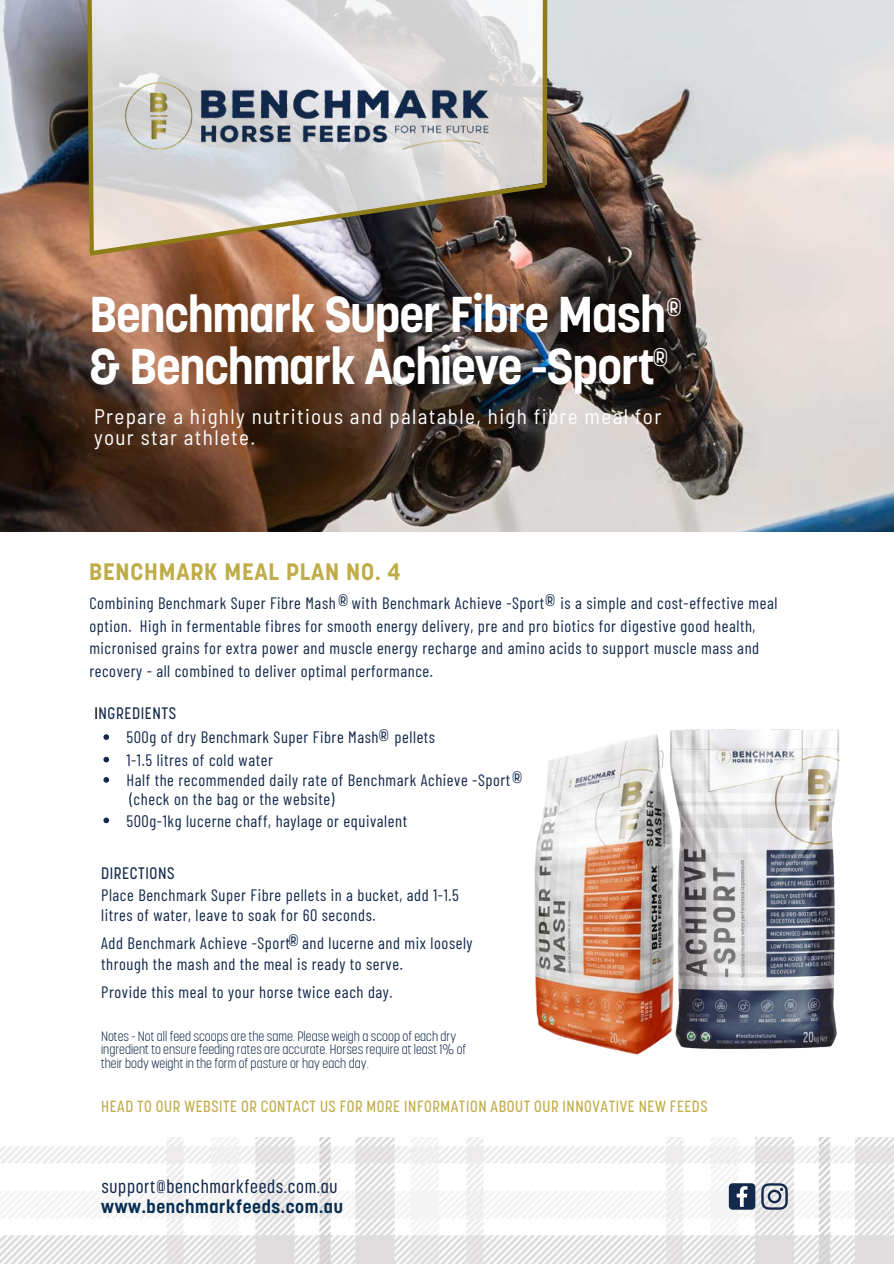
<style>
.page{position:relative;width:894px;height:1264px;background:#fff}
.page>*{position:absolute;margin:0;border:0;box-sizing:border-box;transform-origin:0 0}
.t1{font:700 49.95px/51.8px "Korolev";letter-spacing:-.02em;color:#fff}
.t2{font:500 25.2px "Korolev";color:#fefefe}
.t3{font:700 23.55px "Korolev";letter-spacing:.035em;color:#c0ac49}
.t4{font:semi-condensed 21px/21.3px "Barlow";letter-spacing:.065em;color:#fff}
.t5{font:500 18px "Korolev Condensed W04";letter-spacing:.035em;color:#13294b}
.t6{font:700 18px "Korolev";letter-spacing:.035em;color:#052e52}
.t7{font:16.5px/22.5px "Barlow Condensed";letter-spacing:.035em;color:#13294b}
.t8{font:500 16.5px "Korolev Condensed W04";letter-spacing:.035em;color:#13294b}
.t9{font:500 16.5px "Korolev";color:#13294b}
.t10{font:500 16.05px "Korolev Condensed W04";letter-spacing:.035em;color:#c0ac49}
.t11{font:300 13.5px/13.5px "Korolev Condensed W04";color:#13294b}
.s1{color:#000}
.s2{font-family:"Korolev Condensed W04";font-weight:500}
</style>
<div class="page">
<img style="left:678px;top:729px;width:162px;height:321px">
<img style="left:534px;top:730px;width:144px;height:325px">
<img style="left:0;top:0;width:893px;height:531px">
<img style="left:0;top:1137px;width:893px;height:126px">
<svg style="left:728px;top:1183px;width:27px;height:26px"></svg>
<svg style="left:761px;top:1183px;width:26px;height:26px"></svg>
<svg style="left:85px;top:0;width:465px;height:259px;background:#bfbbb9"></svg>
<div style="left:542px;top:0;width:5px;height:185px;background:#8f7e18"></div>
<svg style="left:103px;top:734px;width:6px;height:6px"></svg>
<svg style="left:103px;top:756px;width:6px;height:6px"></svg>
<svg style="left:103px;top:777px;width:6px;height:5px"></svg>
<svg style="left:103px;top:817px;width:6px;height:6px"></svg>
<p class="t1" style="left:89px;top:294px;width:577px">Benchmark Super Fibre Mash &amp; Benchmark Achieve -Sport</p>
<p class="t4" style="left:94px;top:404px;width:568px">Prepare a highly nutritious and palatable, high fibre meal for your star athlete.</p>
<p class="t2" style="left:665px;top:297px;width:18px">®</p>
<p class="t2" style="left:652px;top:346px;width:18px">®</p>
<h4 class="t3" style="left:89px;top:562px;width:313px">BENCHMARK MEAL PLAN NO. 4</h4>
<p class="t7" style="left:89px;top:591px;width:689px">Combining Benchmark Super Fibre Mash with Benchmark Achieve -Sport is a simple and cost-effective meal option. High in fermentable fibres for smooth energy delivery, pre and pro biotics for digestive good health, micronised grains for extra power and muscle energy recharge and amino acids to support muscle mass and recovery - all combined to deliver optimal performance.</p>
<p class="t8" style="left:94px;top:703px;width:83px"><span class="s1">I</span>NGREDIENTS</p>
<p class="t7" style="left:126px;top:725px;width:310px">500g of dry Benchmark Super Fibre Mash pellets</p>
<h6 class="t7" style="left:126px;top:748px;width:148px">1-1.5 litres of cold water</h6>
<p class="t7" style="left:126px;top:768px;width:385px">Half the recommended daily rate of Benchmark Achieve -Sport</p>
<p class="t7" style="left:129px;top:787px;width:207px">(check on the bag or the website)</p>
<p class="t7" style="left:126px;top:808px;width:282px">500g-1kg lucerne chaff, haylage or equivalent</p>
<p class="t7" style="left:101px;top:860px;width:359px"><span class="s2">DIRECTIONS<br></span>Place Benchmark Super Fibre pellets in a bucket, add 1-1.5</p>
<p class="t7" style="left:101px;top:903px;width:276px">litres of water, leave to soak for 60 seconds.</p>
<p class="t7" style="left:101px;top:932px;width:373px;line-height:20.2px">Add Benchmark Achieve -Sport and lucerne and mix loosely through the mash and the meal is ready to serve.</p>
<p class="t7" style="left:101px;top:980px;width:293px">Provide this meal to your horse twice each day.</p>
<p class="t9" style="left:338px;top:593px;width:12px">®</p>
<p class="t9" style="left:544px;top:593px;width:12px">®</p>
<h5 class="t9" style="left:378px;top:728px;width:12px">®</h5>
<h5 class="t9" style="left:511px;top:770px;width:12px">®</h5>
<h5 class="t9" style="left:288px;top:933px;width:12px">®</h5>
<h6 class="t11" style="left:101px;top:1028px;width:366px">Notes - Not all feed scoops are the same. Please weigh a scoop of each dry ingredient to ensure feeding rates are accurate. Horses require at least 1% of their body weight in the form of pasture or hay each day.</h6>
<p class="t10" style="left:101px;top:1097px;width:607px">HEAD TO OUR WEBSITE OR CONTACT US FOR MORE INFORMATION ABOUT OUR INNOVATIVE NEW FEEDS</p>
<h5 class="t5" style="left:101px;top:1176px;width:237px">support@benchmarkfeeds.com.au</h5>
<p class="t6" style="left:101px;top:1199px;width:243px">www.benchmarkfeeds.com.au</p>
</div>
